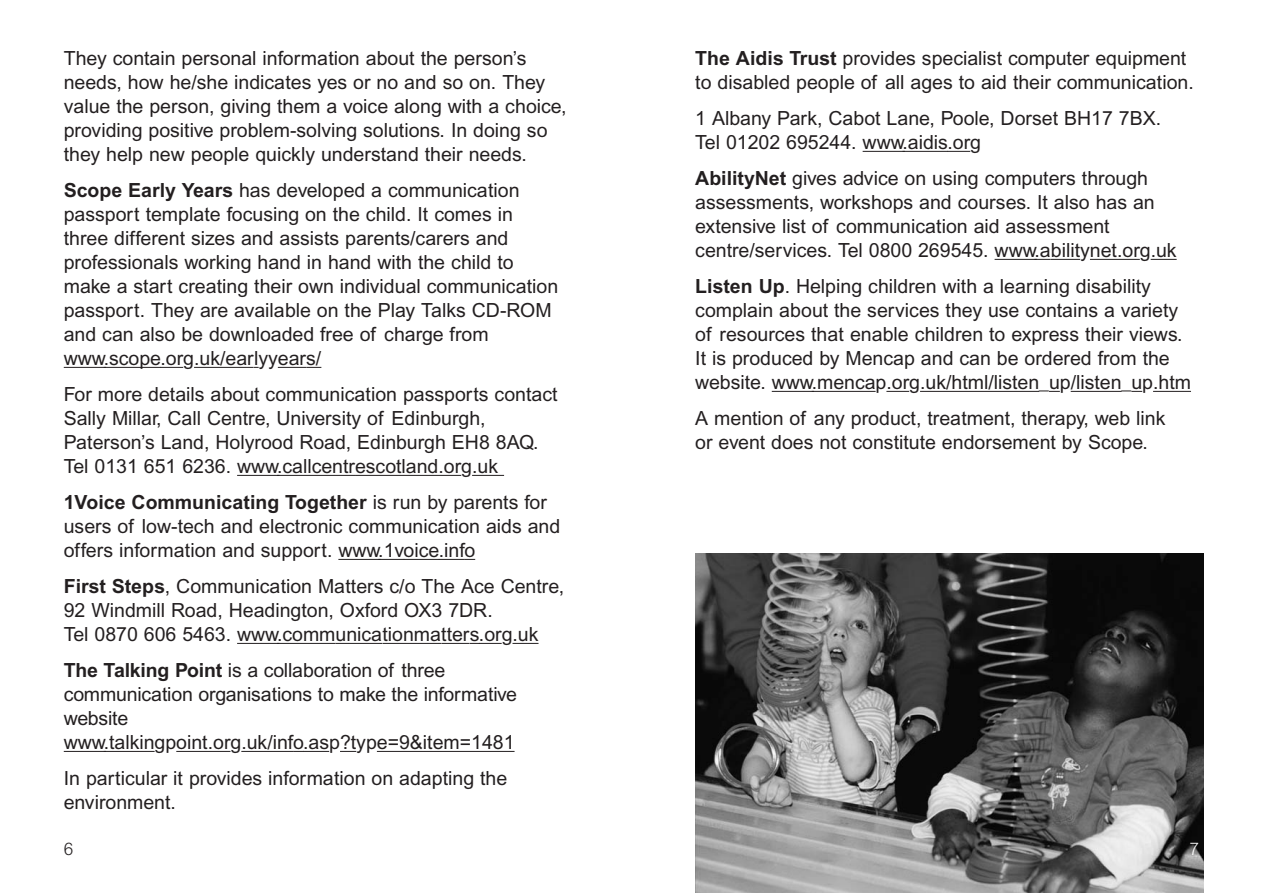
<style>
.page{position:relative;width:1263px;height:893px;background:#fff}
.page>*{position:absolute;margin:0;border:0;box-sizing:border-box;transform-origin:0 0}
.t1{font:19.5px/24px "Arial";color:#231f20}
.t2{font:300 17.25px "Arial";color:#231f20}
.t3{font:300 17.25px "Arial";color:#fff}
.s1{font-weight:700}
</style>
<div class="page">
<hr style="left:64px;top:367px;width:42px;height:1px;background:#231f20">
<hr style="left:104px;top:367px;width:57px;height:1px;background:#231f20">
<svg style="left:160px;top:367px;width:23px;height:1px"></svg>
<hr style="left:194px;top:367px;width:60px;height:1px;background:#231f20">
<svg style="left:278px;top:367px;width:43px;height:1px"></svg>
<hr style="left:237px;top:475px;width:42px;height:1px;background:#231f20">
<hr style="left:277px;top:475px;width:78px;height:1px;background:#231f20">
<hr style="left:355px;top:475px;width:106px;height:1px;background:#231f20">
<hr style="left:472px;top:475px;width:32px;height:1px;background:#231f20">
<hr style="left:338px;top:559px;width:43px;height:1px;background:#231f20">
<svg style="left:381px;top:559px;width:23px;height:1px"></svg>
<hr style="left:404px;top:559px;width:35px;height:1px;background:#231f20">
<svg style="left:439px;top:559px;width:36px;height:1px"></svg>
<hr style="left:237px;top:643px;width:42px;height:1px;background:#231f20">
<hr style="left:277px;top:643px;width:58px;height:1px;background:#231f20">
<hr style="left:335px;top:643px;width:47px;height:1px;background:#231f20">
<hr style="left:382px;top:643px;width:59px;height:1px;background:#231f20">
<svg style="left:441px;top:643px;width:61px;height:1px"></svg>
<svg style="left:512px;top:643px;width:26px;height:1px"></svg>
<hr style="left:64px;top:751px;width:42px;height:1px;background:#231f20">
<hr style="left:104px;top:751px;width:51px;height:1px;background:#231f20">
<hr style="left:176px;top:751px;width:54px;height:1px;background:#231f20">
<hr style="left:241px;top:751px;width:52px;height:1px;background:#231f20">
<svg style="left:293px;top:751px;width:36px;height:1px"></svg>
<svg style="left:340px;top:751px;width:16px;height:1px"></svg>
<hr style="left:377px;top:751px;width:138px;height:1px;background:#231f20">
<img style="left:696px;top:554px;width:507px;height:339px">
<hr style="left:863px;top:151px;width:42px;height:1px;background:#231f20">
<hr style="left:902px;top:151px;width:46px;height:1px;background:#231f20">
<svg style="left:947px;top:151px;width:23px;height:1px"></svg>
<hr style="left:994px;top:259px;width:43px;height:1px;background:#231f20">
<svg style="left:1034px;top:259px;width:46px;height:1px"></svg>
<hr style="left:1090px;top:259px;width:50px;height:1px;background:#231f20">
<svg style="left:1151px;top:259px;width:26px;height:1px"></svg>
<hr style="left:772px;top:391px;width:42px;height:1px;background:#231f20">
<hr style="left:812px;top:391px;width:64px;height:1px;background:#231f20">
<svg style="left:886px;top:391px;width:23px;height:1px"></svg>
<hr style="left:920px;top:391px;width:119px;height:1px;background:#231f20">
<hr style="left:1071px;top:391px;width:51px;height:1px;background:#231f20">
<hr style="left:1153px;top:391px;width:38px;height:1px;background:#231f20">
<p class="t1" style="left:64px;top:49px;width:504px">They contain personal information about the person’s needs, how he/she indicates yes or no and so on. They value the person, giving them a voice along with a choice, providing positive problem-solving solutions. In doing so they help new people quickly understand their needs.</p>
<p class="t1" style="left:64px;top:181px;width:496px"><span class="s1">Scope Early Years</span> has developed a communication passport template focusing on the child. It comes in three different sizes and assists parents/carers and professionals working hand in hand with the child to make a start creating their own individual communication passport. They are available on the Play Talks CD-ROM and can also be downloaded free of charge from www.scope.org.uk/earlyyears/</p>
<p class="t1" style="left:64px;top:385px;width:495px">For more details about communication passports contact Sally Millar, Call Centre, University of Edinburgh, Paterson’s Land, Holyrood Road, Edinburgh EH8 8AQ.<br>Tel 0131 651 6236. www.callcentrescotland.org.uk</p>
<p class="t1" style="left:64px;top:493px;width:498px"><span class="s1">1Voice Communicating Together</span> is run by parents for users of low-tech and electronic communication aids and offers information and support. www.1voice.info</p>
<p class="t1" style="left:64px;top:577px;width:502px"><span class="s1">First Steps</span>, Communication Matters c/o The Ace Centre,<br>92 Windmill Road, Headington, Oxford OX3 7DR.<br>Tel 0870 606 5463. www.communicationmatters.org.uk</p>
<p class="t1" style="left:64px;top:661px;width:455px"><span class="s1">The Talking Point</span> is a collaboration of three communication organisations to make the informative website www.talkingpoint.org.uk/info.asp?type=9&amp;item=1481</p>
<p class="t1" style="left:64px;top:769px;width:445px">In particular it provides information on adapting the environment.</p>
<p class="t1" style="left:695px;top:49px;width:500px"><span class="s1">The Aidis Trust</span> provides specialist computer equipment to disabled people of all ages to aid their communication.</p>
<p class="t1" style="left:695px;top:109px;width:467px">1 Albany Park, Cabot Lane, Poole, Dorset BH17 7BX.<br>Tel 01202 695244. www.aidis.org</p>
<p class="t1" style="left:695px;top:169px;width:483px"><span class="s1">AbilityNet</span> gives advice on using computers through assessments, workshops and courses. It also has an extensive list of communication aid assessment centre/services. Tel 0800 269545. www.abilitynet.org.uk</p>
<p class="t1" style="left:695px;top:277px;width:497px"><span class="s1">Listen Up</span>. Helping children with a learning disability complain about the services they use contains a variety of resources that enable children to express their views.<br>It is produced by Mencap and can be ordered from the website. www.mencap.org.uk/html/listen_up/listen_up.htm</p>
<p class="t1" style="left:695px;top:409px;width:472px">A mention of any product, treatment, therapy, web link or event does not constitute endorsement by Scope.</p>
<p class="t2" style="left:64px;top:842px;width:11px">6</p>
<p class="t3" style="left:1189px;top:842px;width:11px">7</p>
</div>
